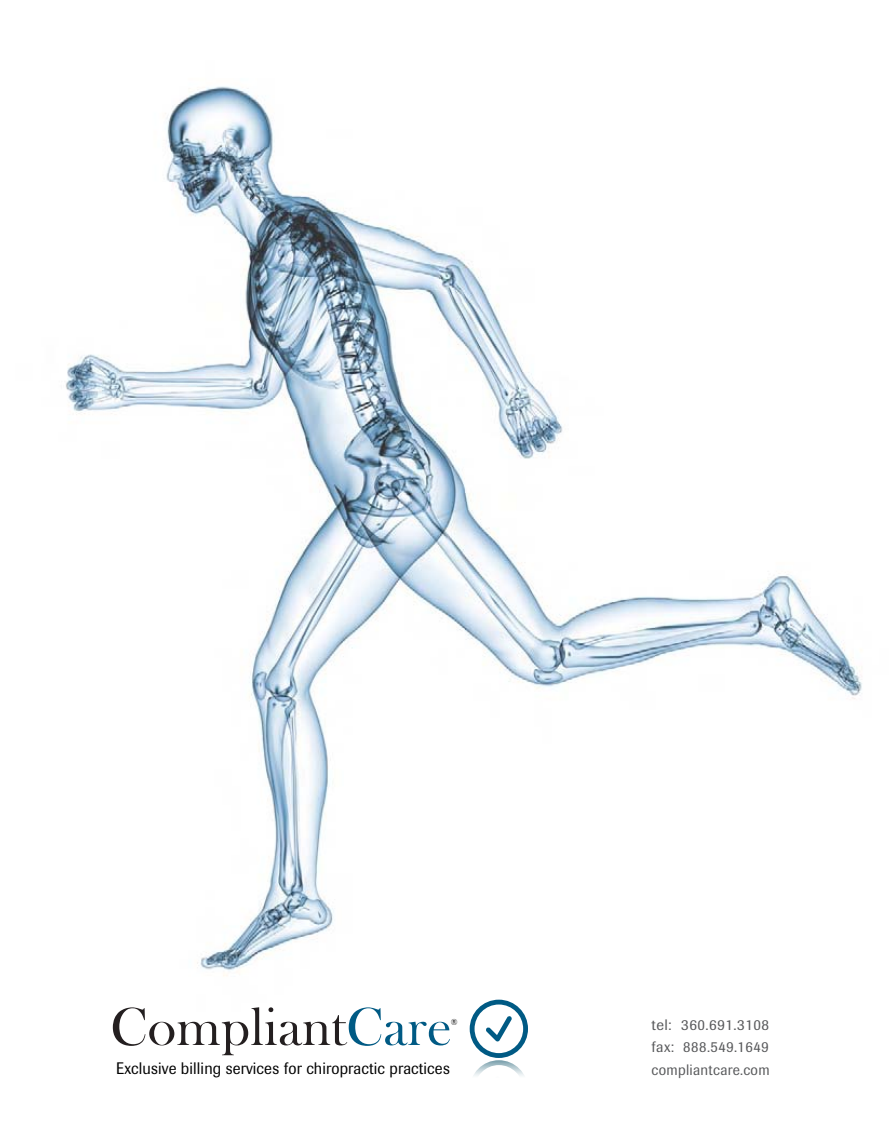
<style>
.page{position:relative;width:891px;height:1134px;background:#fff}
.page>*{position:absolute;margin:0;border:0;box-sizing:border-box;transform-origin:0 0}
.t1{font:55.05px "Bask Old Face";letter-spacing:.01em;color:#241f20}
.t2{font:16.5px "Imago";letter-spacing:.01em;color:#010101;scale:.94 1}
.t3{font:15px/22.5px "Imago";letter-spacing:.025em;color:#58595b;text-align:justify}
.t4{font:8.7px "Imago";color:#010101;scale:.95 1}
.s1{color:#005a84}
</style>
<div class="page">
<img style="left:66px;top:86px;width:796px;height:946px">
<svg style="left:470px;top:1000px;width:58px;height:76px"></svg>
<p class="t1" style="left:110px;top:996px;width:343px">Compliant<span class="s1">Care</span></p>
<p class="t2" style="left:116px;top:1059px;width:357px">Exclusive billing services for chiropractic practices</p>
<p class="t4" style="left:451px;top:1017px;width:9px">®</p>
<p class="t3" style="left:652px;top:1013px;width:119px">tel: 360.691.3108 fax: 888.549.1649 compliantcare.com</p>
</div>
